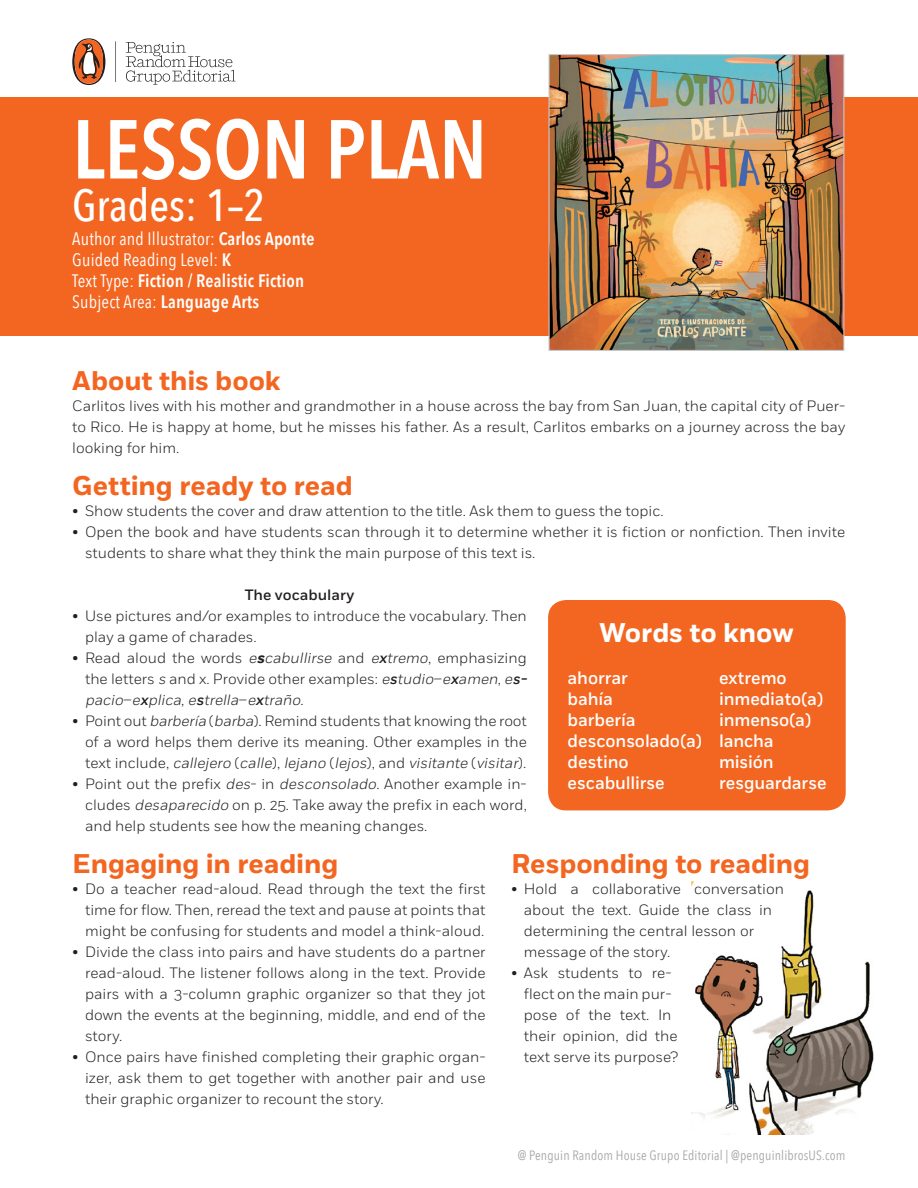
<style>
.page{position:relative;width:918px;height:1188px;background:#fff}
.page>*{position:absolute;margin:0;border:0;box-sizing:border-box;transform-origin:0 0}
.T1{font:600 82.5px "Avenir Next Condensed";letter-spacing:-.005em;color:#fff}
.grado{font:500 45px "Avenir Next Condensed";color:#fff}
.t1{font:700 27px "Fort";letter-spacing:-.005em;color:#f36621}
.t2{font:700 27px "Fort";letter-spacing:-.005em;color:#fff}
.txt_cuadro{font:500 18px "Fort";letter-spacing:-.005em;color:#fff;scale:.95 1}
.autor{font:18px "Avenir Next Condensed";letter-spacing:.01em;color:#fff}
.autor-2{font:600 18px "Avenir Next Condensed";letter-spacing:.01em;color:#fff}
.txt_bullet{font:300 15px/21px "Fort";color:#231f20}
.txt{font:300 15px/21px "Fort";color:#231f20;text-align:justify}
.txt_bullet-2{font:500 15px "Fort";color:#231f20}
.t3{font:13.5px "Avenir Next Condensed";letter-spacing:.01em;color:#a8a9ad}
.s1{font-weight:600}
.s2{font-weight:400}
.s3{font-style:italic}
.s4{font-weight:700;font-style:italic}
.s5{font-weight:500;font-style:italic}
</style>
<div class="page">
<img style="left:691px;top:881px;width:183px;height:254px">
<div style="left:0;top:98px;width:918px;height:238px;background:#f36621"></div>
<div style="left:548px;top:600px;width:298px;height:210px;background:#f36621;border-radius:18px"></div>
<svg style="left:126px;top:42px;width:110px;height:43px"></svg>
<svg style="left:115px;top:41px;width:1px;height:41px"></svg>
<svg style="left:72px;top:38px;width:33px;height:47px"></svg>
<img style="left:551px;top:56px;width:291px;height:293px">
<div style="left:549px;top:54px;width:295px;height:297px;border:1px solid #c7c8ca"></div>
<p class="T1" style="left:72px;top:78px;width:417px">LESSON PLAN</p>
<p class="grado" style="left:72px;top:178px;width:195px">Grades: 1–2</p>
<p class="autor" style="left:72px;top:223px;width:244px">Author and Illustrator: <span class="s1">Carlos Aponte</span></p>
<p class="autor" style="left:72px;top:244px;width:161px">Guided Reading Level: <span class="s1">K</span></p>
<p class="autor-2" style="left:72px;top:265px;width:233px"><span class="s2">Text Type:</span> Fiction / Realistic Fiction</p>
<p class="autor" style="left:72px;top:286px;width:188px">Subject Area: <span class="s1">Language Arts</span></p>
<p class="t1" style="left:72px;top:364px;width:210px">About this book</p>
<p class="txt" style="left:72px;top:395px;width:775px">Carlitos lives with his mother and grandmother in a house across the bay from San Juan, the capital city of Puer&shy;to Rico. He is happy at home, but he misses his father. As a result, Carlitos embarks on a journey across the bay looking for him.</p>
<p class="t1" style="left:72px;top:469px;width:282px">Getting ready to read</p>
<p class="txt_bullet" style="left:72px;top:500px;width:593px">• Show students the cover and draw attention to the title. Ask them to guess the topic.</p>
<p class="txt_bullet" style="left:85px;top:521px;width:762px;text-indent:-13px">• Open the book and have students scan through it to determine whether it is fiction or nonfiction. Then invite students to share what they think the main purpose of this text is.</p>
<p class="txt_bullet-2" style="left:245px;top:586px;width:111px">The vocabulary</p>
<p class="txt_bullet" style="left:85px;top:605px;width:443px;text-indent:-13px">• Use pictures and/or examples to introduce the vocabulary. Then play a game of charades.</p>
<p class="txt_bullet" style="left:85px;top:647px;width:447px;text-indent:-13px">• Read aloud the words <span class="s3">e</span><span class="s4">s</span><span class="s3">cabullirse</span> and <span class="s3">e</span><span class="s5">x</span><span class="s3">tremo</span>, emphasizing the letters <span class="s3">s</span> and x. Provide other examples: <span class="s3">e</span><span class="s5">s</span><span class="s3">tudio</span>–<span class="s3">e</span><span class="s5">x</span><span class="s3">amen</span>, <span class="s3">e</span><span class="s5">s&shy;</span><span class="s3">pacio</span>– <span class="s3">e</span><span class="s5">x</span><span class="s3">plica</span>, <span class="s3">e</span><span class="s5">s</span><span class="s3">trella</span>– <span class="s3">e</span><span class="s5">x</span><span class="s3">traño</span>.</p>
<p class="txt_bullet" style="left:85px;top:710px;width:443px;text-align:justify;text-indent:-13px">• Point out <span class="s3">barbería</span> (<span class="s3">barba</span>). Remind students that knowing the root of a word helps them derive its meaning. Other examples in the text i n c l u d e , <span class="s3">callejero</span> ( <span class="s3">calle</span>) , <span class="s3">lejano</span> ( <span class="s3">lejos</span>) , a n d <span class="s3">visitante</span> (<span class="s3">visitar</span>) .</p>
<p class="txt_bullet" style="left:85px;top:773px;width:443px;text-align:justify;text-indent:-13px">• Point out the prefix <span class="s3">des</span>- in <span class="s3">desconsolado</span>. Another example in&shy;cludes <span class="s3">desaparecido</span> on p. 25. Take away the prefix in each word, and help students see how the meaning changes.</p>
<p class="t2" style="left:600px;top:616px;width:196px">Words to know</p>
<p class="txt_cuadro" style="left:568px;top:667px;width:65px">ahorrar</p>
<p class="txt_cuadro" style="left:719px;top:667px;width:73px">extremo</p>
<p class="txt_cuadro" style="left:568px;top:688px;width:49px">bahía</p>
<p class="txt_cuadro" style="left:719px;top:688px;width:111px">inmediato(a)</p>
<p class="txt_cuadro" style="left:568px;top:709px;width:73px">barbería</p>
<p class="txt_cuadro" style="left:719px;top:709px;width:99px">inmenso(a)</p>
<p class="txt_cuadro" style="left:568px;top:730px;width:219px">desconsolado(a) lancha</p>
<p class="txt_cuadro" style="left:568px;top:751px;width:66px">destino</p>
<p class="txt_cuadro" style="left:719px;top:751px;width:59px">misión</p>
<p class="txt_cuadro" style="left:568px;top:772px;width:104px">escabullirse</p>
<p class="txt_cuadro" style="left:719px;top:772px;width:115px">resguardarse</p>
<p class="t1" style="left:72px;top:847px;width:268px">Engaging in reading</p>
<p class="txt_bullet" style="left:85px;top:878px;width:402px;text-align:justify;text-indent:-13px">• Do a teacher read-aloud. Read through the text the first time for flow. Then, reread the text and pause at points that might be confusing for students and model a think-aloud.</p>
<p class="txt_bullet" style="left:85px;top:941px;width:402px;text-align:justify;text-indent:-13px">• Divide the class into pairs and have students do a partner read-aloud. The listener follows along in the text. Provide pairs with a 3-column graphic organizer so that they jot down the events at the beginning, middle, and end of the story.</p>
<p class="txt_bullet" style="left:85px;top:1046px;width:402px;text-align:justify;text-indent:-13px">• Once pairs have finished completing their graphic organ&shy;izer, ask them to get together with another pair and use their graphic organizer to recount the story.</p>
<p class="t1" style="left:511px;top:847px;width:300px">Responding to reading</p>
<p class="txt_bullet" style="left:524px;top:878px;width:262px;text-indent:-13px">• Hold a collaborative conversation about the text. Guide the class in determining the central lesson or message of the story.</p>
<p class="txt_bullet" style="left:524px;top:962px;width:156px;text-indent:-13px">• Ask students to re&shy;flect on the main pur&shy;pose of the text. In their opinion, did the text serve its purpose?</p>
<p class="t3" style="left:518px;top:1143px;width:329px">@ Penguin Random House Grupo Editorial | @penguinlibrosUS.com</p>
</div>
